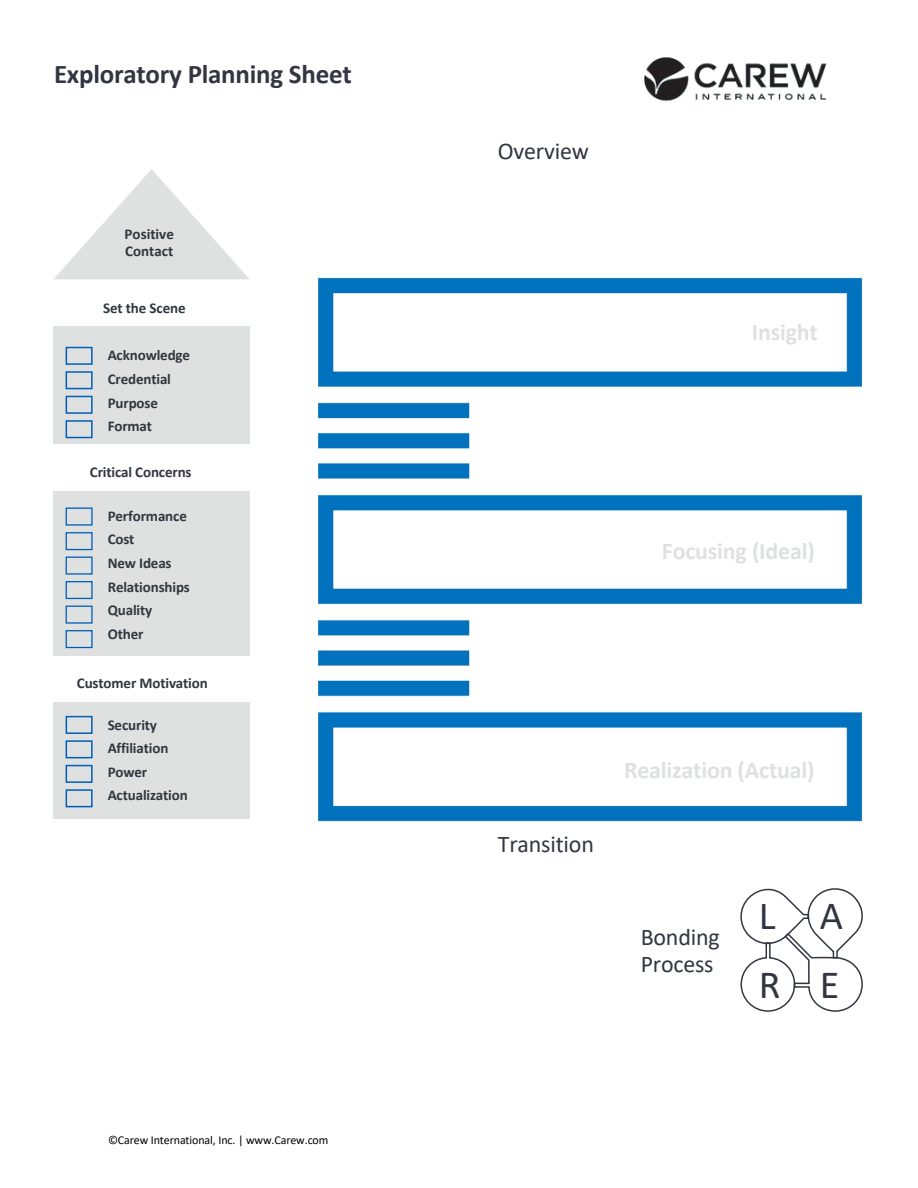
<style>
.page{position:relative;width:918px;height:1188px;background:#fff}
.page>*{position:absolute;margin:0;border:0;box-sizing:border-box;transform-origin:0 0}
.t1{font:40.2px/68.7px "Calibri";color:#323640}
.t2{font:700 27px "Calibri";letter-spacing:-.01em;color:#323640}
.t3{font:700 24px "Calibri";letter-spacing:-.01em;color:#dfe1e0}
.t4{font:24px/27px "Calibri";letter-spacing:-.01em;color:#323640}
.t5{font:700 15px/23.7px "Calibri";letter-spacing:-.01em;color:#323640}
.t6{font:12px "Calibri";letter-spacing:-.01em;color:#000}
</style>
<div class="page">
<svg style="left:54px;top:169px;width:195px;height:110px"></svg>
<div style="left:54px;top:327px;width:196px;height:116px;background:#dfe1e0"></div>
<svg style="left:66px;top:347px;width:27px;height:18px"></svg>
<svg style="left:66px;top:371px;width:27px;height:18px"></svg>
<svg style="left:66px;top:396px;width:27px;height:18px"></svg>
<svg style="left:66px;top:420px;width:27px;height:18px"></svg>
<div style="left:54px;top:702px;width:196px;height:117px;background:#dfe1e0"></div>
<svg style="left:66px;top:716px;width:27px;height:18px"></svg>
<svg style="left:66px;top:740px;width:27px;height:18px"></svg>
<svg style="left:66px;top:765px;width:27px;height:18px"></svg>
<svg style="left:66px;top:789px;width:27px;height:18px"></svg>
<div style="left:54px;top:491px;width:196px;height:165px;background:#dfe1e0"></div>
<svg style="left:66px;top:508px;width:27px;height:18px"></svg>
<svg style="left:66px;top:532px;width:27px;height:18px"></svg>
<svg style="left:66px;top:557px;width:27px;height:18px"></svg>
<svg style="left:66px;top:581px;width:27px;height:18px"></svg>
<svg style="left:66px;top:606px;width:27px;height:18px"></svg>
<svg style="left:66px;top:630px;width:27px;height:18px"></svg>
<svg style="left:740px;top:889px;width:123px;height:123px"></svg>
<img style="left:644px;top:57px;width:183px;height:45px">
<img style="left:318px;top:277px;width:545px;height:612px">
<p class="t2" style="left:54px;top:63px;width:299px">Exploratory Planning Sheet</p>
<p class="t5" style="left:125px;top:227px;width:51px;line-height:16.8px">Positive<br>Contact</p>
<p class="t5" style="left:103px;top:298px;width:84px">Set the Scene</p>
<p class="t5" style="left:108px;top:345px;width:84px">Acknowledge<br>Credential<br>Purpose<br>Format</p>
<p class="t5" style="left:90px;top:461px;width:103px">Critical Concerns</p>
<p class="t5" style="left:108px;top:505px;width:81px">Performance<br>Cost</p>
<p class="t5" style="left:108px;top:552px;width:84px">New Ideas<br>Relationships<br>Quality</p>
<p class="t5" style="left:108px;top:623px;width:37px">Other</p>
<p class="t5" style="left:77px;top:672px;width:132px">Customer Motivation</p>
<p class="t5" style="left:108px;top:714px;width:82px">Security<br>Affiliation<br>Power<br>Actualization</p>
<p class="t6" style="left:108px;top:1135px;width:222px">©Carew International, Inc. | www.Carew.com</p>
<p class="t4" style="left:498px;top:139px;width:92px">Overview</p>
<p class="t3" style="left:752px;top:322px;width:68px">Insight</p>
<p class="t3" style="left:662px;top:541px;width:154px">Focusing (Ideal)</p>
<p class="t4" style="left:498px;top:832px;width:98px">Transition</p>
<p class="t3" style="left:624px;top:760px;width:192px">Realization (Actual)</p>
<p class="t4" style="left:641px;top:925px;width:81px">Bonding<br>Process</p>
<p class="t1" style="left:759px;top:885px;width:23px">L<br>R</p>
<p class="t1" style="left:820px;top:885px;width:25px">A<br>E</p>
</div>
